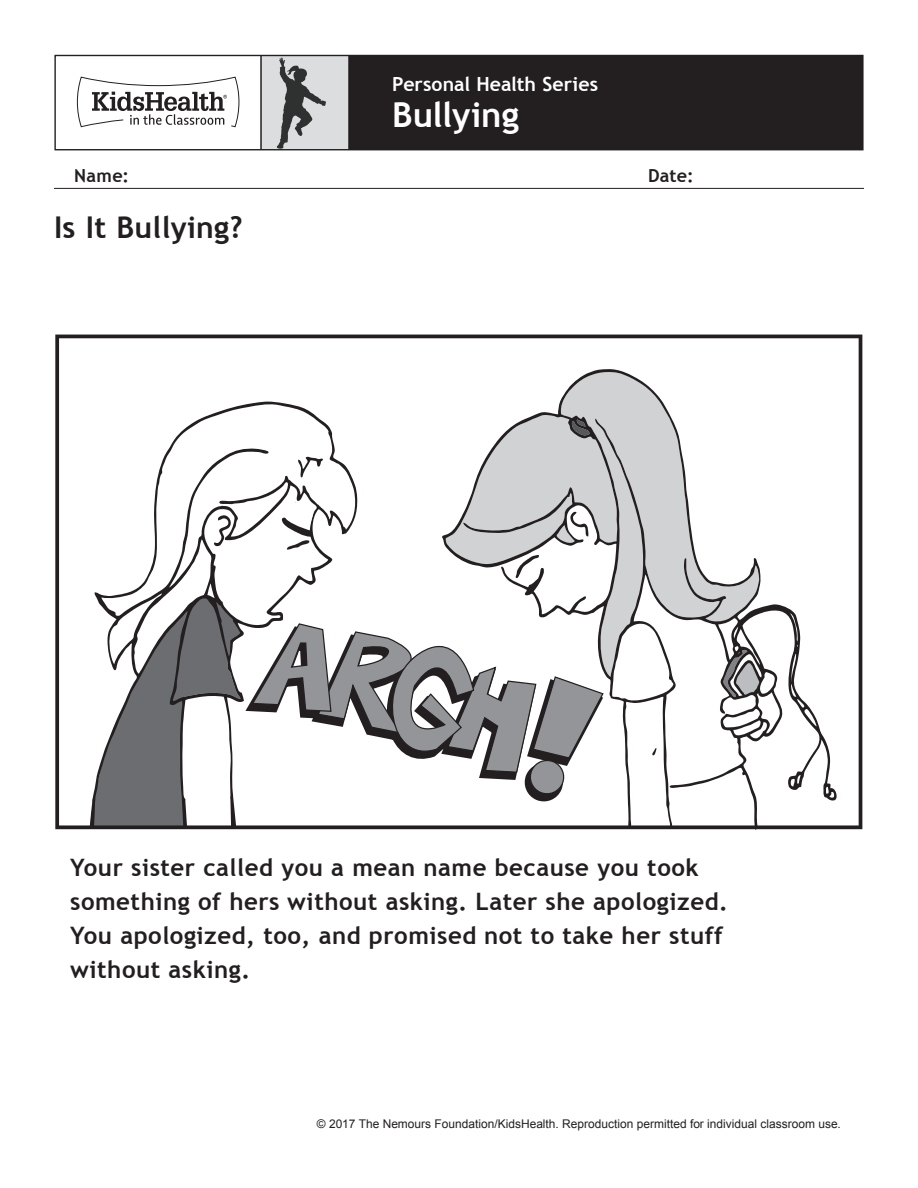
<style>
.page{position:relative;width:918px;height:1188px;background:#fff}
.page>*{position:absolute;margin:0;border:0;box-sizing:border-box;transform-origin:0 0}
.Handout_Header{font:700 34.5px "Trebuchet MS";letter-spacing:-.005em;color:#fff}
.Handout_Title{font:700 30px "Trebuchet MS";letter-spacing:.01em;color:#231f20}
.Handout_Header-2{font:700 24px/34.3px "Trebuchet MS";letter-spacing:.02em;color:#231f20}
.Handout_Header-3{font:700 19.5px "Trebuchet MS";color:#fff}
.t1{font:700 18px "Trebuchet MS";letter-spacing:.015em;color:#231f20}
.t2{font:12px "Arial";color:#231f20}
</style>
<div class="page">
<div style="left:261px;top:55px;width:88px;height:95px;background:#dcdddf"></div>
<div style="left:349px;top:55px;width:513px;height:95px;background:#231f20"></div>
<svg style="left:76px;top:76px;width:164px;height:52px"></svg>
<hr style="left:348px;top:55px;width:2px;height:95px;background:#231f20">
<hr style="left:260px;top:55px;width:2px;height:95px;background:#231f20">
<div style="left:54px;top:55px;width:810px;height:95px;border:1px solid #231f20"></div>
<svg style="left:277px;top:57px;width:49px;height:91px"></svg>
<hr style="left:54px;top:188px;width:810px;height:1px;background:#231f20">
<svg style="left:55px;top:335px;width:807px;height:494px"></svg>
<p class="Handout_Header-3" style="left:392px;top:71px;width:207px">Personal Health Series</p>
<p class="Handout_Header" style="left:392px;top:93px;width:129px">Bullying</p>
<p class="t1" style="left:74px;top:164px;width:56px">Name:</p>
<p class="t1" style="left:648px;top:164px;width:47px">Date:</p>
<p class="Handout_Title" style="left:54px;top:209px;width:190px">Is It Bullying?</p>
<p class="Handout_Header-2" style="left:70px;top:850px;width:659px">Your sister called you a mean name because you took something of hers without asking. Later she apologized.<br>You apologized, too, and promised not to take her stuff without asking.</p>
<p class="t2" style="left:317px;top:1116px;width:526px">© 2017 The Nemours Foundation/KidsHealth. Reproduction permitted for individual classroom use.</p>
</div>
